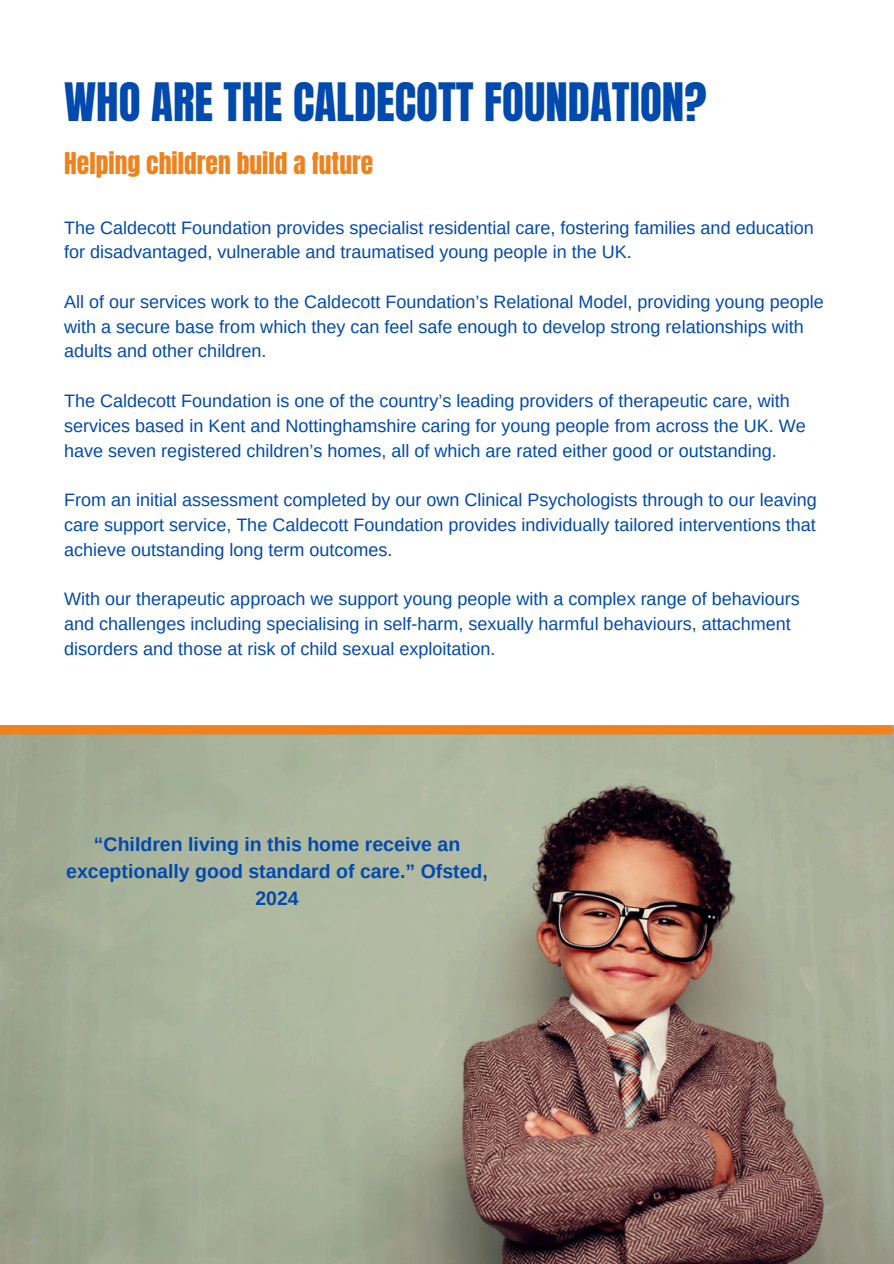
<style>
.page{position:relative;width:894px;height:1264px;background:#fff}
.page>*{position:absolute;margin:0;border:0;box-sizing:border-box;transform-origin:0 0}
.t1{font:45px "Anton";color:#004aad}
.t2{font:25.5px "Anton";color:#ef821d}
.t3{font:700 19.5px/27px "Arimo";color:#004aad;text-align:center}
.t4{font:18px/24.8px "Arimo";color:#004aad}
</style>
<div class="page">
<img style="left:0;top:725px;width:893px;height:538px">
<div style="left:0;top:725px;width:888px;height:9px;background:#ef821d"></div>
<h1 class="t1" style="left:64px;top:69px;width:643px">WHO ARE THE CALDECOTT FOUNDATION?</h1>
<h2 class="t2" style="left:64px;top:145px;width:310px">Helping children build a future</h2>
<p class="t4" style="left:64px;top:215px;width:750px">The Caldecott Foundation provides specialist residential care, fostering families and education for disadvantaged, vulnerable and traumatised young people in the UK.</p>
<p class="t4" style="left:64px;top:289px;width:760px">All of our services work to the Caldecott Foundation’s Relational Model, providing young people with a secure base from which they can feel safe enough to develop strong relationships with adults and other children.</p>
<p class="t4" style="left:64px;top:388px;width:742px">The Caldecott Foundation is one of the country’s leading providers of therapeutic care, with services based in Kent and Nottinghamshire caring for young people from across the UK. We have seven registered children’s homes, all of which are rated either good or outstanding.</p>
<p class="t4" style="left:64px;top:487px;width:753px;text-align:justify">From an initial assessment completed by our own Clinical Psychologists through to our leaving care support service, The Caldecott Foundation provides individually tailored interventions that achieve outstanding long term outcomes.</p>
<p class="t4" style="left:64px;top:586px;width:736px">With our therapeutic approach we support young people with a complex range of behaviours and challenges including specialising in self-harm, sexually harmful behaviours, attachment disorders and those at risk of child sexual exploitation.</p>
<p class="t3" style="left:66px;top:830px;width:423px">“Children living in this home receive an exceptionally good standard of care.” Ofsted,<br>2024</p>
</div>
